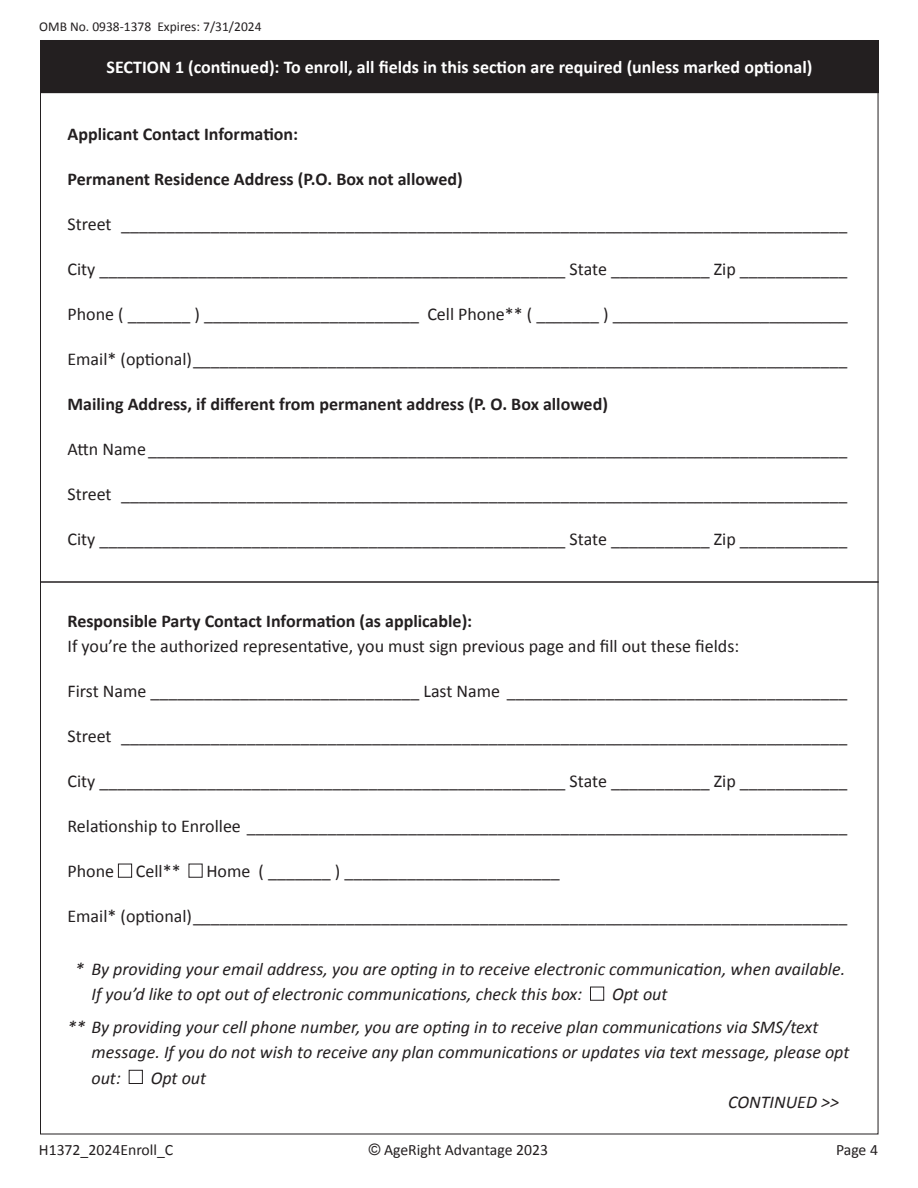
<style>
.page{position:relative;width:918px;height:1188px;background:#fff}
.page>*{position:absolute;margin:0;border:0;box-sizing:border-box;transform-origin:0 0}
.Body_Copy_9_11_5{font:18px "Calibri";color:#231f20}
.Body_Copy_9_11_5-2{font:italic 18px/25.5px "Calibri";color:#231f20}
.Body_Copy_9_11_5-3{font:700 18px "Calibri";color:#231f20}
.t1{font:700 18px "Calibri";color:#fff}
.t2{font:15.75px "Calibri";color:#231f20}
.t3{font:13.5px "Calibri";color:#231f20}
.s1{font-family:"Arial"}
</style>
<div class="page">
<hr style="left:40px;top:581px;width:839px;height:2px;background:#231f20">
<div style="left:118px;top:864px;width:14px;height:13px;border:1px solid #231f20"></div>
<div style="left:590px;top:987px;width:14px;height:13px;border:1px solid #231f20"></div>
<div style="left:129px;top:1070px;width:14px;height:14px;border:1px solid #231f20"></div>
<div style="left:41px;top:40px;width:837px;height:53px;background:#231f20"></div>
<p class="t3" style="left:39px;top:18px;width:224px">OMB No. 0938-1378 Expires: 7/31/2024</p>
<p class="t1" style="left:107px;top:55px;width:707px">SECTION 1 (continued): To enroll, all fields in this section are required (unless marked optional)</p>
<p class="Body_Copy_9_11_5-3" style="left:68px;top:121px;width:232px">Applicant Contact Information:</p>
<p class="Body_Copy_9_11_5-3" style="left:68px;top:166px;width:397px">Permanent Residence Address (P.O. Box not allowed)</p>
<p class="Body_Copy_9_11_5" style="left:68px;top:213px;width:781px">Street _________________________________________________________________________________</p>
<p class="Body_Copy_9_11_5" style="left:68px;top:258px;width:781px">City ____________________________________________________ State ___________ Zip ____________</p>
<p class="Body_Copy_9_11_5" style="left:68px;top:303px;width:782px">Phone ( _______ ) ________________________ Cell Phone** ( _______ ) ___________________________</p>
<p class="Body_Copy_9_11_5" style="left:68px;top:348px;width:781px">Email* (optional)_________________________________________________________________________</p>
<p class="Body_Copy_9_11_5-3" style="left:68px;top:391px;width:542px">Mailing Address, if different from permanent address (P. O. Box allowed)</p>
<p class="Body_Copy_9_11_5" style="left:68px;top:438px;width:781px">Attn Name______________________________________________________________________________</p>
<p class="Body_Copy_9_11_5" style="left:68px;top:483px;width:781px">Street _________________________________________________________________________________</p>
<p class="Body_Copy_9_11_5" style="left:68px;top:528px;width:781px">City ____________________________________________________ State ___________ Zip ____________</p>
<p class="Body_Copy_9_11_5-3" style="left:68px;top:608px;width:406px">Responsible Party Contact Information (as applicable):</p>
<p class="Body_Copy_9_11_5" style="left:68px;top:635px;width:673px">If you’re the authorized representative, you must sign previous page and fill out these fields:</p>
<p class="Body_Copy_9_11_5" style="left:68px;top:680px;width:781px">First Name ______________________________ Last Name ______________________________________</p>
<p class="Body_Copy_9_11_5" style="left:68px;top:725px;width:781px">Street _________________________________________________________________________________</p>
<p class="Body_Copy_9_11_5" style="left:68px;top:770px;width:781px">City ____________________________________________________ State ___________ Zip ____________</p>
<p class="Body_Copy_9_11_5" style="left:68px;top:815px;width:781px">Relationship to Enrollee ___________________________________________________________________</p>
<p class="Body_Copy_9_11_5" style="left:68px;top:860px;width:115px">Phone Cell**</p>
<p class="Body_Copy_9_11_5" style="left:206px;top:860px;width:355px">Home ( _______ ) ________________________</p>
<p class="Body_Copy_9_11_5" style="left:68px;top:905px;width:781px">Email* (optional)_________________________________________________________________________</p>
<p class="Body_Copy_9_11_5-2" style="left:92px;top:955px;width:755px;text-indent:-16px">* By providing your email address, you are opting in to receive electronic communication, when available.<br>If you’d like to opt out of electronic communications, check this box:</p>
<p class="Body_Copy_9_11_5-2" style="left:612px;top:981px;width:57px">Opt out</p>
<p class="Body_Copy_9_11_5-2" style="left:92px;top:1013px;width:759px;text-indent:-24px">** By providing your cell phone number, you are opting in to receive plan communications via SMS/text message. If you do not wish to receive any plan communications or updates via text message, please opt out:</p>
<p class="Body_Copy_9_11_5-2" style="left:151px;top:1064px;width:57px">Opt out</p>
<p class="Body_Copy_9_11_5-2" style="left:728px;top:1089px;width:112px">CONTINUED &gt;&gt;</p>
<p class="t2" style="left:39px;top:1140px;width:136px">H1372_2024Enroll_C</p>
<p class="t2" style="left:369px;top:1140px;width:181px"><span class="s1">©</span> AgeRight Advantage 2023</p>
<p class="t2" style="left:836px;top:1140px;width:44px">Page 4</p>
</div>
